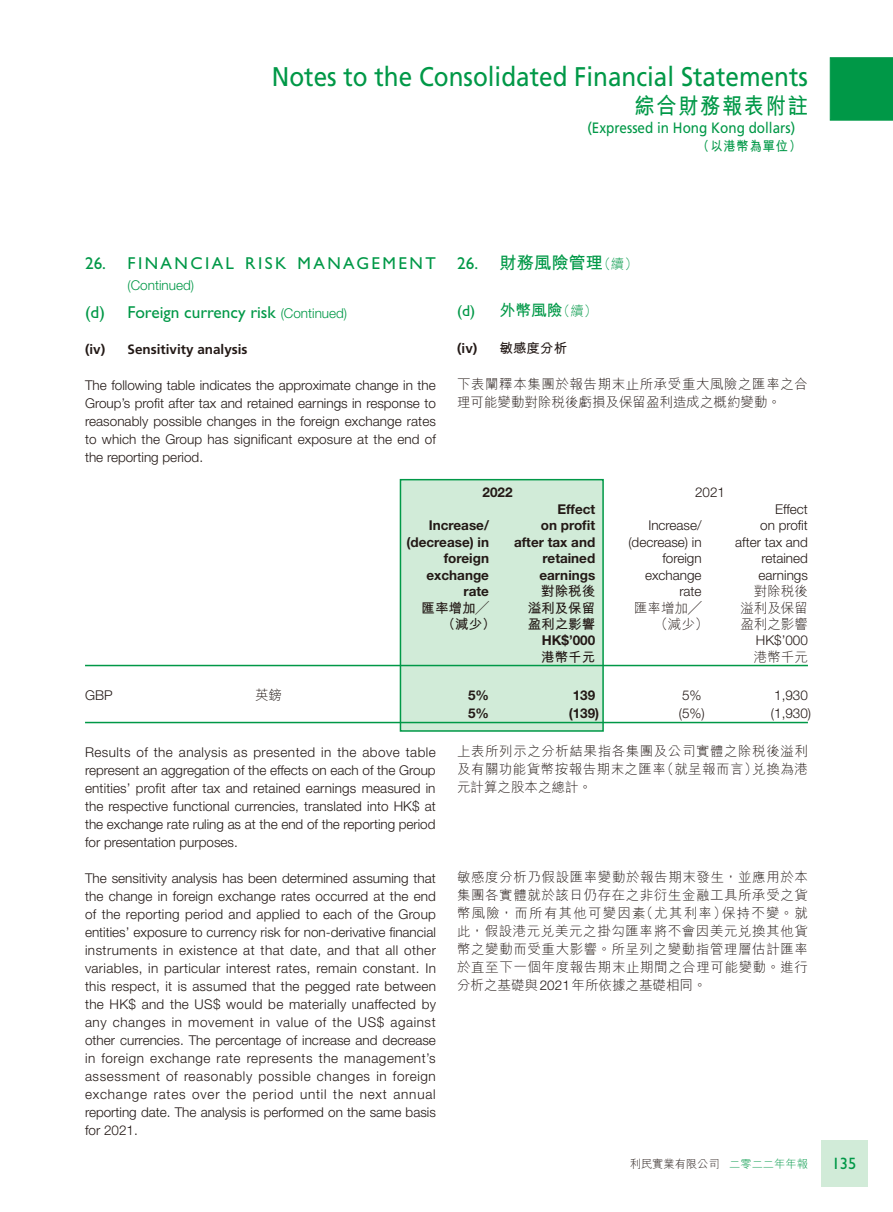
<style>
.page{position:relative;width:893px;height:1212px;background:#fff}
.page>*{position:absolute;margin:0;border:0;box-sizing:border-box;transform-origin:0 0}
.t1{font:27px "Frutiger LT Std";color:#009847;scale:.9 1}
.t2{font:700 22.5px "M Hei HK";letter-spacing:.08em;color:#009847;scale:.9 1}
.t3{font:17.25px "Gill Sans Std";color:#009847}
.t4{font:17.25px "Gill Sans Std";letter-spacing:.14em;color:#009847}
.t5{font:700 17.25px "M Hei HK";color:#009847}
.t6{font:16.5px "Gill Sans Std";color:#009847}
.t7{font:700 15.75px "M Hei HK";color:#009847}
.t8{font:15px "Frutiger LT Std";color:#009847;scale:.9 1}
.t9{font:300 13.5px/18px "Helvetica Neue LT Std";color:#231916;text-align:justify}
.t10{font:300 13.5px/18px "M Hei HK";letter-spacing:.035em;color:#231916;text-align:justify}
.t11{font:700 13.5px "Helvetica Neue LT Std";color:#231916}
.t12{font:700 13.5px "M Hei HK";color:#231916}
.t13{font:700 13.5px "Frutiger LT Std";color:#231916}
.t14{font:300 13.5px "Helvetica Neue LT Std";color:#009847}
.t15{font:700 13.5px "M Hei HK";letter-spacing:.08em;color:#009847;scale:.9 1}
.t16{font:300 11.25px "M Hei HK";color:#231916}
.s1{font-family:"Helvetica Neue LT Std";font-weight:300;font-size:13.5px}
.s2{font-family:"Gill Sans Std";font-weight:400}
.s3{font-weight:300;font-size:13.5px}
.s4{font-family:"Helvetica Neue LT Std"}
.s5{color:#009847}
</style>
<div class="page">
<div style="left:821px;top:1140px;width:46px;height:46px;background:#d1ebd8"></div>
<div style="left:830px;top:57px;width:63px;height:63px;background:#009847"></div>
<div style="left:400px;top:479px;width:204px;height:253px;background:#d1ebd8;border:2px solid #009847"></div>
<hr style="left:85px;top:665px;width:723px;height:1px;background:#009847">
<hr style="left:85px;top:722px;width:723px;height:1px;background:#009847">
<h1 class="t1" style="left:272px;top:61px;width:597px">Notes to the Consolidated Financial Statements</h1>
<h2 class="t2" style="left:635px;top:89px;width:194px">綜合財務報表附註</h2>
<p class="t8" style="left:587px;top:119px;width:232px">(Expressed in Hong Kong dollars)</p>
<p class="t15" style="left:697px;top:136px;width:117px">（以港幣為單位）</p>
<p class="t4" style="left:85px;top:254px;width:352px">26. FINANCIAL RISK MANAGEMENT</p>
<p class="t14" style="left:128px;top:277px;width:68px">(Continued)</p>
<p class="t3" style="left:85px;top:302px;width:264px">(d) Foreign currency risk <span class="s1">(Continued)</span></p>
<p class="t13" style="left:85px;top:341px;width:164px">(iv) Sensitivity analysis</p>
<p class="t9" style="left:85px;top:376px;width:352px">The following table indicates the approximate change in the Group’s profit after tax and retained earnings in response to reasonably possible changes in the foreign exchange rates to which the Group has significant exposure at the end of the reporting period.</p>
<p class="t5" style="left:457px;top:250px;width:182px"><span class="s2">26.</span> 財務風險管理<span class="s3">（續）</span></p>
<p class="t7" style="left:457px;top:299px;width:142px"><span class="s2">(d)</span> 外幣風險<span class="s3">（續）</span></p>
<p class="t13" style="left:457px;top:340px;width:22px">(iv)</p>
<p class="t12" style="left:500px;top:338px;width:69px">敏感度分析</p>
<p class="t10" style="left:457px;top:375px;width:352px">下表闡釋本集團於報告期末止所承受重大風險之匯率之合理可能變動對除稅後虧損及保留盈利造成之概約變動。</p>
<p class="t11" style="left:482px;top:484px;width:32px">2022</p>
<p class="t9" style="left:695px;top:483px;width:32px">2021</p>
<p class="t11" style="left:558px;top:500px;width:39px">Effect</p>
<p class="t9" style="left:775px;top:499px;width:34px">Effect</p>
<p class="t11" style="left:429px;top:517px;width:62px">Increase/</p>
<p class="t11" style="left:541px;top:517px;width:56px">on profit</p>
<p class="t9" style="left:648px;top:516px;width:55px">Increase/</p>
<p class="t9" style="left:760px;top:516px;width:49px">on profit</p>
<p class="t11" style="left:406px;top:533px;width:84px">(decrease) in</p>
<p class="t11" style="left:514px;top:533px;width:83px">after tax and</p>
<p class="t9" style="left:628px;top:532px;width:75px">(decrease) in</p>
<p class="t9" style="left:735px;top:532px;width:74px">after tax and</p>
<p class="t11" style="left:444px;top:550px;width:47px">foreign</p>
<p class="t11" style="left:543px;top:550px;width:54px">retained</p>
<p class="t9" style="left:662px;top:549px;width:41px">foreign</p>
<p class="t9" style="left:761px;top:549px;width:48px">retained</p>
<p class="t11" style="left:426px;top:566px;width:64px">exchange</p>
<p class="t11" style="left:539px;top:566px;width:57px">earnings</p>
<p class="t9" style="left:645px;top:565px;width:58px">exchange</p>
<p class="t9" style="left:758px;top:565px;width:51px">earnings</p>
<p class="t11" style="left:463px;top:583px;width:27px">rate</p>
<p class="t12" style="left:541px;top:581px;width:55px">對除稅後</p>
<p class="t9" style="left:679px;top:582px;width:24px">rate</p>
<p class="t10" style="left:754px;top:582px;width:55px">對除稅後</p>
<p class="t12" style="left:421px;top:598px;width:69px">匯率增加╱</p>
<p class="t12" style="left:528px;top:598px;width:69px">溢利及保留</p>
<p class="t10" style="left:634px;top:598px;width:69px">匯率增加╱</p>
<p class="t10" style="left:740px;top:598px;width:69px">溢利及保留</p>
<p class="t12" style="left:442px;top:614px;width:55px">（減少）</p>
<p class="t12" style="left:528px;top:614px;width:69px">盈利之影響</p>
<p class="t10" style="left:654px;top:615px;width:55px">（減少）</p>
<p class="t10" style="left:740px;top:615px;width:69px">盈利之影響</p>
<p class="t11" style="left:542px;top:631px;width:55px">HK$’000</p>
<p class="t9" style="left:756px;top:631px;width:54px">HK$’000</p>
<p class="t12" style="left:541px;top:647px;width:55px">港幣千元</p>
<p class="t10" style="left:754px;top:648px;width:55px">港幣千元</p>
<p class="t9" style="left:85px;top:685px;width:29px">GBP</p>
<p class="t10" style="left:255px;top:685px;width:28px">英鎊</p>
<p class="t11" style="left:468px;top:686px;width:23px">5%</p>
<p class="t11" style="left:573px;top:686px;width:24px">139</p>
<p class="t9" style="left:682px;top:685px;width:21px">5%</p>
<p class="t9" style="left:774px;top:685px;width:35px">1,930</p>
<p class="t11" style="left:468px;top:704px;width:23px">5%</p>
<p class="t11" style="left:569px;top:704px;width:32px">(139)</p>
<p class="t9" style="left:679px;top:703px;width:28px">(5%)</p>
<p class="t9" style="left:771px;top:703px;width:42px">(1,930)</p>
<p class="t9" style="left:85px;top:743px;width:352px">Results of the analysis as presented in the above table represent an aggregation of the effects on each of the Group entities’ profit after tax and retained earnings measured in the respective functional currencies, translated into HK$ at the exchange rate ruling as at the end of the reporting period for presentation purposes.</p>
<p class="t9" style="left:85px;top:869px;width:352px">The sensitivity analysis has been determined assuming that the change in foreign exchange rates occurred at the end of the reporting period and applied to each of the Group entities’ exposure to currency risk for non-derivative financial instruments in existence at that date, and that all other variables, in particular interest rates, remain constant. In this respect, it is assumed that the pegged rate between the HK$ and the US$ would be materially unaffected by any changes in movement in value of the US$ against other currencies. The percentage of increase and decrease in foreign exchange rate represents the management’s assessment of reasonably possible changes in foreign exchange rates over the period until the next annual reporting date. The analysis is performed on the same basis for 2021.</p>
<p class="t10" style="left:457px;top:742px;width:352px">上表所列示之分析結果指各集團及公司實體之除稅後溢利及有關功能貨幣按報告期末之匯率（就呈報而言）兌換為港元計算之股本之總計。</p>
<p class="t10" style="left:457px;top:868px;width:352px">敏感度分析乃假設匯率變動於報告期末發生，並應用於本集團各實體就於該日仍存在之非衍生金融工具所承受之貨幣風險，而所有其他可變因素（尤其利率）保持不變。就此，假設港元兌美元之掛勾匯率將不會因美元兌換其他貨幣之變動而受重大影響。所呈列之變動指管理層估計匯率於直至下一個年度報告期末止期間之合理可能變動。進行分析之基礎與<span class="s4">2021</span>年所依據之基礎相同。</p>
<p class="t16" style="left:630px;top:1158px;width:180px">利民實業有限公司 <span class="s5">二零二二年年報</span></p>
<p class="t6" style="left:832px;top:1154px;width:26px">135</p>
</div>
